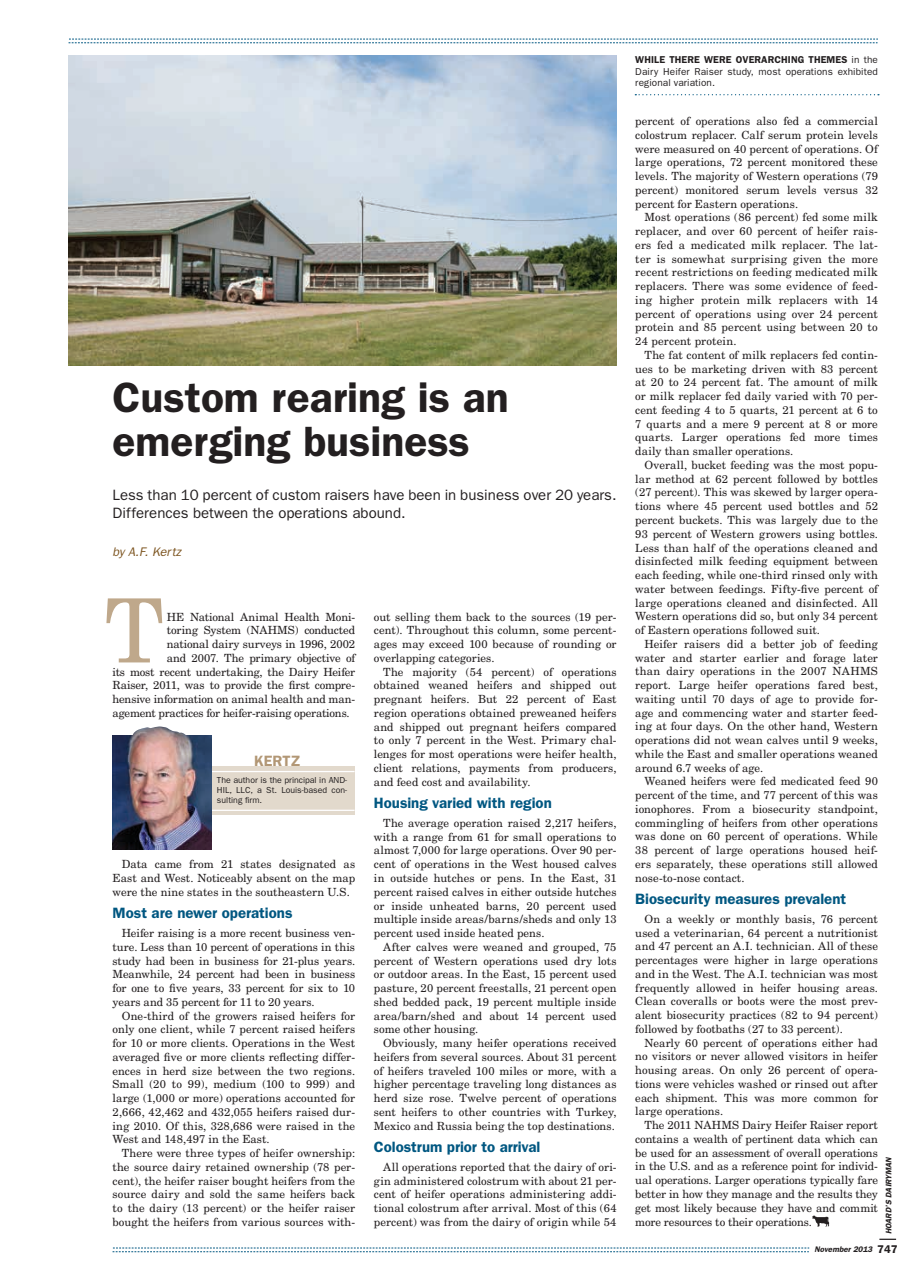
<style>
.page{position:relative;width:923px;height:1283px;background:#fff}
.page>*{position:absolute;margin:0;border:0;box-sizing:border-box;transform-origin:0 0}
.t1{font:88.62px "New Century Schlbk";color:#bfa88b}
.t2{font:600 42.5px/43.8px "Franklin Gothic";color:#231f20}
.t3{font:15px/18.8px "Franklin Gothic";color:#231f20}
.t4{font:600 15px "Franklin Gothic";color:#005781}
.t5{font:600 15px "Franklin Gothic";color:#b29775}
.t6{font:italic 12.5px "Franklin Gothic";color:#7c541f}
.t7{font:11.25px/13.8px "New Century Schlbk";color:#231f20;text-align:justify}
.t8{font:11.25px "New Century Schlbk";letter-spacing:-.02em;color:#231f20}
.t9{font:10px/11.2px "Franklin Gothic";letter-spacing:.01em;color:#231f20;text-align:justify}
.t10{font:8.75px/10px "Franklin Gothic";color:#231f20;text-align:justify}
.t11{font:italic 600 8.12px "Franklin Gothic";color:#231f20}
.s1{font-weight:600}
.s2{font-style:normal;font-size:11.25px}
</style>
<div class="page">
<svg style="left:69px;top:39px;width:809px;height:4px"></svg>
<svg style="left:879px;top:1238px;width:17px;height:1px"></svg>
<img style="left:69px;top:55px;width:547px;height:311px">
<svg style="left:112px;top:1247px;width:697px;height:5px"></svg>
<img style="left:812px;top:1215px;width:18px;height:12px">
<div style="left:186px;top:766px;width:168px;height:49px;background:#e2d9cc"></div>
<hr style="left:196px;top:771px;width:158px;height:1px;background:#fff">
<hr style="left:207px;top:809px;width:147px;height:2px;background:#fff">
<img style="left:112px;top:735px;width:100px;height:115px">
<img style="left:130px;top:726px;width:59px;height:14px">
<svg style="left:635px;top:94px;width:244px;height:1px"></svg>
<h2 class="t2" style="left:112px;top:374px;width:398px">Custom rearing is an emerging business</h2>
<h3 class="t3" style="left:112px;top:485px;width:505px">Less than 10 percent of custom raisers have been in business over 20 years.<br>Differences between the operations abound.</h3>
<p class="t6" style="left:112px;top:544px;width:70px">by A.F. Kertz</p>
<h1 class="t1" style="left:105px;top:577px;width:61px">T</h1>
<p class="t7" style="left:167px;top:609px;width:190px">HE National Animal Health Moni-</p>
<p class="t7" style="left:167px;top:623px;width:190px">toring System (NAHMS) conducted</p>
<p class="t7" style="left:167px;top:637px;width:190px">national dairy surveys in 1996, 2002</p>
<p class="t7" style="left:167px;top:651px;width:190px">and 2007. The primary objective of</p>
<p class="t7" style="left:112px;top:664px;width:244px">its most recent undertaking, the Dairy Heifer</p>
<p class="t7" style="left:112px;top:678px;width:244px">Raiser, 2011, was to provide the first compre-</p>
<p class="t7" style="left:112px;top:692px;width:244px">hensive information on animal health and man-</p>
<p class="t8" style="left:112px;top:706px;width:239px">agement practices for heifer-raising operations.</p>
<h3 class="t5" style="left:254px;top:752px;width:48px">KERTZ</h3>
<p class="t10" style="left:217px;top:775px;width:132px">The author is the principal in AND-HIL, LLC, a St. Louis-based con&shy;sulting firm.</p>
<p class="t7" style="left:112px;top:857px;width:244px;text-indent:9px">Data came from 21 states designated as East and West. Noticeably absent on the map were the nine states in the southeastern U.S.</p>
<h3 class="t4" style="left:112px;top:904px;width:181px">Most are newer operations</h3>
<p class="t7" style="left:112px;top:926px;width:244px;text-indent:9px">Heifer raising is a more recent business ven&shy;ture. Less than 10 percent of operations in this study had been in business for 21-plus years.<br>Meanwhile, 24 percent had been in business for one to five years, 33 percent for six to 10 years and 35 percent for 11 to 20 years.</p>
<p class="t7" style="left:112px;top:1008px;width:244px;text-indent:9px">One-third of the growers raised heifers for only one client, while 7 percent raised heifers for 10 or more clients. Operations in the West averaged five or more clients reflecting differ&shy;ences in herd size between the two regions.<br>Small (20 to 99), medium (100 to 999) and large (1,000 or more) operations accounted for 2,666, 42,462 and 432,055 heifers raised dur&shy;ing 2010. Of this, 328,686 were raised in the West and 148,497 in the East.</p>
<p class="t7" style="left:112px;top:1146px;width:244px;text-indent:9px">There were three types of heifer ownership: the source dairy retained ownership (78 per&shy;cent), the heifer raiser bought heifers from the source dairy and sold the same heifers back to the dairy (13 percent) or the heifer raiser bought the heifers from various sources with-</p>
<p class="t7" style="left:374px;top:609px;width:244px">out selling them back to the sources (19 per&shy;cent). Throughout this column, some percent&shy;ages may exceed 100 because of rounding or overlapping categories.</p>
<p class="t7" style="left:374px;top:664px;width:244px;text-indent:9px">The majority (54 percent) of operations obtained weaned heifers and shipped out pregnant heifers. But 22 percent of East region operations obtained preweaned heifers and shipped out pregnant heifers compared to only 7 percent in the West. Primary chal&shy;lenges for most operations were heifer health, client relations, payments from producers, and feed cost and availability.</p>
<h3 class="t4" style="left:374px;top:794px;width:179px">Housing varied with region</h3>
<p class="t7" style="left:374px;top:816px;width:244px;text-indent:9px">The average operation raised 2,217 heifers, with a range from 61 for small operations to almost 7,000 for large operations. Over 90 per&shy;cent of operations in the West housed calves in outside hutches or pens. In the East, 31 percent raised calves in either outside hutches or inside unheated barns, 20 percent used multiple inside areas/barns/sheds and only 13 percent used inside heated pens.</p>
<p class="t7" style="left:374px;top:939px;width:244px;text-indent:9px">After calves were weaned and grouped, 75 percent of Western operations used dry lots or outdoor areas. In the East, 15 percent used pasture, 20 percent freestalls, 21 percent open shed bedded pack, 19 percent multiple inside area/barn/shed and about 14 percent used some other housing.</p>
<p class="t7" style="left:374px;top:1036px;width:244px;text-indent:9px">Obviously, many heifer operations received heifers from several sources. About 31 percent of heifers traveled 100 miles or more, with a higher percentage traveling long distances as herd size rose. Twelve percent of operations sent heifers to other countries with Turkey, Mexico and Russia being the top destinations.</p>
<h3 class="t4" style="left:374px;top:1138px;width:168px">Colostrum prior to arrival</h3>
<p class="t7" style="left:374px;top:1159px;width:244px;text-indent:9px">All operations reported that the dairy of ori&shy;gin administered colostrum with about 21 per&shy;cent of heifer operations administering addi&shy;tional colostrum after arrival. Most of this (64 percent) was from the dairy of origin while 54</p>
<p class="t9" style="left:635px;top:54px;width:244px"><span class="s1">WHILE THERE WERE OVERARCHING THEMES</span> in the Dairy Heifer Raiser study, most operations exhibited regional variation.</p>
<p class="t7" style="left:635px;top:114px;width:244px">percent of operations also fed a commercial colostrum replacer. Calf serum protein levels were measured on 40 percent of operations. Of large operations, 72 percent monitored these levels. The majority of Western operations (79 percent) monitored serum levels versus 32 percent for Eastern operations.</p>
<p class="t7" style="left:635px;top:210px;width:244px;text-indent:9px">Most operations (86 percent) fed some milk replacer, and over 60 percent of heifer rais&shy;ers fed a medicated milk replacer. The lat&shy;ter is somewhat surprising given the more recent restrictions on feeding medicated milk replacers. There was some evidence of feed&shy;ing higher protein milk replacers with 14 percent of operations using over 24 percent protein and 85 percent using between 20 to 24 percent protein.</p>
<p class="t7" style="left:635px;top:348px;width:244px;text-indent:9px">The fat content of milk replacers fed contin&shy;ues to be marketing driven with 83 percent at 20 to 24 percent fat. The amount of milk or milk replacer fed daily varied with 70 per&shy;cent feeding 4 to 5 quarts, 21 percent at 6 to 7 quarts and a mere 9 percent at 8 or more quarts. Larger operations fed more times daily than smaller operations.</p>
<p class="t7" style="left:635px;top:458px;width:244px;text-indent:9px">Overall, bucket feeding was the most popu&shy;lar method at 62 percent followed by bottles (27 percent). This was skewed by larger opera&shy;tions where 45 percent used bottles and 52 percent buckets. This was largely due to the 93 percent of Western growers using bottles.<br>Less than half of the operations cleaned and disinfected milk feeding equipment between each feeding, while one-third rinsed only with water between feedings. Fifty-five percent of large operations cleaned and disinfected. All Western operations did so, but only 34 percent of Eastern operations followed suit.</p>
<p class="t7" style="left:635px;top:637px;width:244px;text-indent:9px">Heifer raisers did a better job of feeding water and starter earlier and forage later than dairy operations in the 2007 NAHMS report. Large heifer operations fared best, waiting until 70 days of age to provide for&shy;age and commencing water and starter feed&shy;ing at four days. On the other hand, Western operations did not wean calves until 9 weeks, while the East and smaller operations weaned around 6.7 weeks of age.</p>
<p class="t7" style="left:635px;top:774px;width:244px;text-indent:9px">Weaned heifers were fed medicated feed 90 percent of the time, and 77 percent of this was ionophores. From a biosecurity standpoint, commingling of heifers from other operations was done on 60 percent of operations. While 38 percent of large operations housed heif&shy;ers separately, these operations still allowed nose-to-nose contact.</p>
<h3 class="t4" style="left:635px;top:890px;width:212px">Biosecurity measures prevalent</h3>
<p class="t7" style="left:635px;top:912px;width:244px;text-indent:9px">On a weekly or monthly basis, 76 percent used a veterinarian, 64 percent a nutritionist and 47 percent an A.I. technician. All of these percentages were higher in large operations and in the West. The A.I. technician was most frequently allowed in heifer housing areas.<br>Clean coveralls or boots were the most prev&shy;alent biosecurity practices (82 to 94 percent) followed by footbaths (27 to 33 percent).</p>
<p class="t7" style="left:635px;top:1035px;width:244px;text-indent:9px">Nearly 60 percent of operations either had no visitors or never allowed visitors in heifer housing areas. On only 26 percent of opera&shy;tions were vehicles washed or rinsed out after each shipment. This was more common for large operations.</p>
<p class="t7" style="left:635px;top:1118px;width:244px;text-indent:9px">The 2011 NAHMS Dairy Heifer Raiser report contains a wealth of pertinent data which can be used for an assessment of overall operations in the U.S. and as a reference point for individ&shy;ual operations. Larger operations typically fare better in how they manage and the results they get most likely because they have and commit more resources to their operations.</p>
<p class="t11" style="left:814px;top:1244px;width:85px">November 2013 <span class="s2">747</span></p>
<p class="t11" style="left:884px;top:1234px;width:79px;rotate:-90deg">HOARD’S DAIRYMAN</p>
</div>
